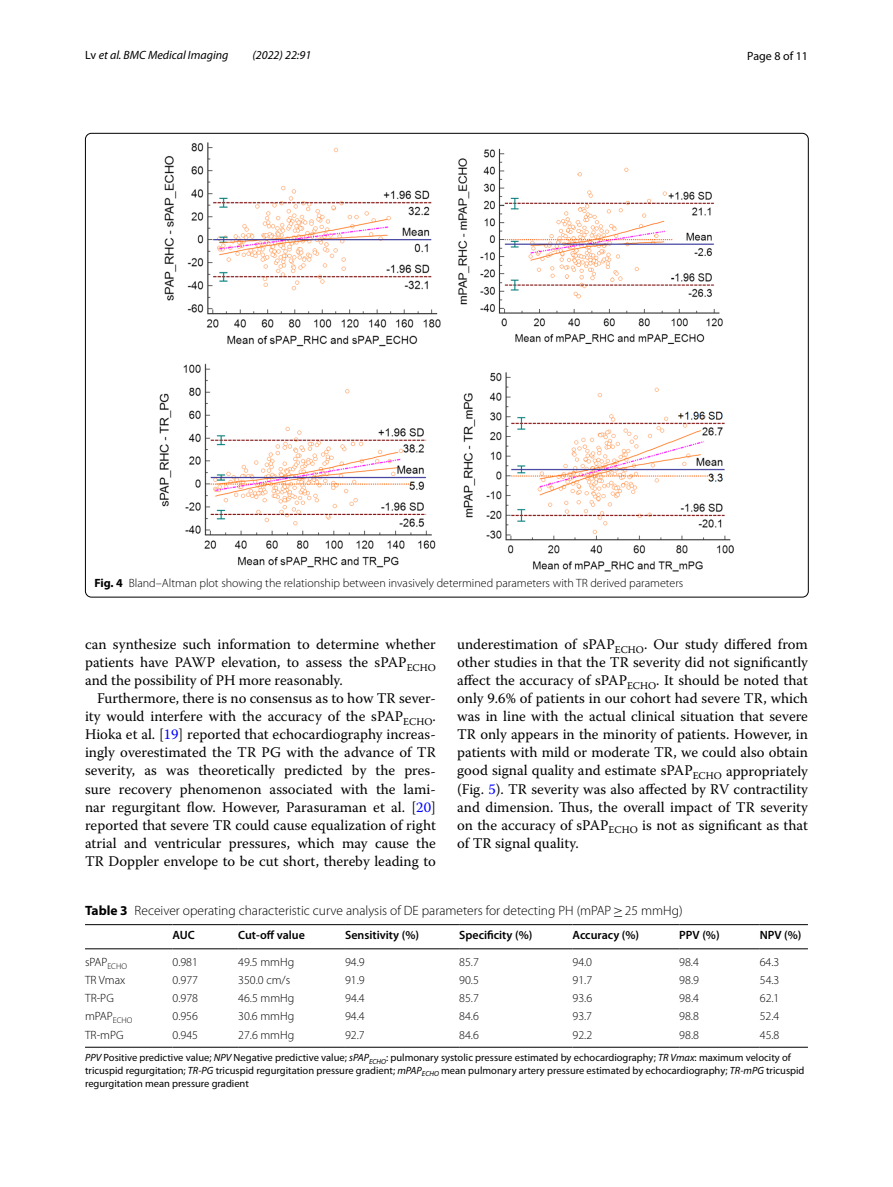
<style>
.page{position:relative;width:893px;height:1187px;background:#fff}
.page>*{position:absolute;margin:0;border:0;box-sizing:border-box;transform-origin:0 0}
.t1{font:14.7px/18px "Warnock Pro";color:#000;text-align:justify}
.t2{font:300 13.5px "Myriad Pro";color:#000}
.t3{font:300 12px "Myriad Pro";color:#000}
.t4{font:600 12px "Myriad Pro";color:#000}
.t5{font:italic 12px "Myriad Pro";color:#000}
.t6{font:12px "Myriad Pro";color:#000}
.t7{font:10.5px/12.8px "Myriad Pro";color:#000}
.s1{font-style:normal}
.s2{font-weight:700}
.s3{color:#00f}
.s4{font-family:"MTSY";font-weight:400}
.s5{font-style:italic}
</style>
<div class="page">
<img style="left:160px;top:142px;width:574px;height:429px">
<hr style="left:85px;top:924px;width:88px;height:1px;background:#000">
<hr style="left:85px;top:948px;width:88px;height:1px;background:#000">
<hr style="left:173px;top:924px;width:65px;height:1px;background:#000">
<hr style="left:173px;top:948px;width:65px;height:1px;background:#000">
<hr style="left:238px;top:924px;width:107px;height:1px;background:#000">
<hr style="left:238px;top:948px;width:107px;height:1px;background:#000">
<hr style="left:345px;top:924px;width:114px;height:1px;background:#000">
<hr style="left:345px;top:948px;width:114px;height:1px;background:#000">
<hr style="left:459px;top:924px;width:113px;height:1px;background:#000">
<hr style="left:459px;top:948px;width:113px;height:1px;background:#000">
<hr style="left:572px;top:924px;width:107px;height:1px;background:#000">
<hr style="left:572px;top:948px;width:107px;height:1px;background:#000">
<hr style="left:679px;top:924px;width:81px;height:1px;background:#000">
<hr style="left:679px;top:948px;width:81px;height:1px;background:#000">
<hr style="left:760px;top:924px;width:48px;height:1px;background:#000">
<hr style="left:760px;top:948px;width:48px;height:1px;background:#000">
<hr style="left:85px;top:1046px;width:88px;height:1px;background:#000">
<hr style="left:173px;top:1046px;width:65px;height:1px;background:#000">
<hr style="left:238px;top:1046px;width:107px;height:1px;background:#000">
<hr style="left:345px;top:1046px;width:114px;height:1px;background:#000">
<hr style="left:459px;top:1046px;width:113px;height:1px;background:#000">
<hr style="left:572px;top:1046px;width:107px;height:1px;background:#000">
<hr style="left:679px;top:1046px;width:81px;height:1px;background:#000">
<hr style="left:760px;top:1046px;width:48px;height:1px;background:#000">
<p class="t5" style="left:85px;top:48px;width:145px"><span class="s1">Lv</span> et al. BMC Medical Imaging</p>
<p class="t5" style="left:252px;top:48px;width:60px">(2022) 22:91</p>
<p class="t6" style="left:747px;top:48px;width:62px">Page 8 of 11</p>
<p class="t3" style="left:94px;top:576px;width:590px"><span class="s2">Fig. 4</span> Bland–Altman plot showing the relationship between invasively determined parameters with TR derived parameters</p>
<p class="t1" style="left:85px;top:635px;width:352px">can synthesize such information to determine whether patients have PAWP elevation, to assess the sPAP<sub>ECHO </sub>and the possibility of PH more reasonably.</p>
<p class="t1" style="left:85px;top:689px;width:352px;text-indent:12px">Furthermore, there is no consensus as to how TR sever&shy;ity would interfere with the accuracy of the sPAP<sub>ECHO</sub>.<br>Hioka et al. [<span class="s3">19</span>] reported that echocardiography increas&shy;ingly overestimated the TR PG with the advance of TR severity, as was theoretically predicted by the pres&shy;sure recovery phenomenon associated with the lami&shy;nar regurgitant flow. However, Parasuraman et al. [<span class="s3">20</span>] reported that severe TR could cause equalization of right atrial and ventricular pressures, which may cause the TR Doppler envelope to be cut short, thereby leading to</p>
<p class="t1" style="left:457px;top:635px;width:352px">underestimation of sPAP<sub>ECHO</sub>. Our study differed from other studies in that the TR severity did not significantly affect the accuracy of sPAP<sub>ECHO</sub>. It should be noted that only 9.6% of patients in our cohort had severe TR, which was in line with the actual clinical situation that severe TR only appears in the minority of patients. However, in patients with mild or moderate TR, we could also obtain good signal quality and estimate sPAP<sub>ECHO</sub> appropriately (Fig. <span class="s3">5</span>). TR severity was also affected by RV contractility and dimension. Thus, the overall impact of TR severity on the accuracy of sPAP<sub>ECHO</sub> is not as significant as that of TR signal quality.</p>
<p class="t2" style="left:85px;top:902px;width:599px"><span class="s2">Table 3</span> Receiver operating characteristic curve analysis of DE parameters for detecting PH (mPAP<span class="s4">≥</span>25 mmHg)</p>
<p class="t4" style="left:173px;top:927px;width:24px">AUC</p>
<p class="t4" style="left:238px;top:927px;width:68px">Cut-off value</p>
<p class="t4" style="left:345px;top:927px;width:75px">Sensitivity (%)</p>
<p class="t4" style="left:459px;top:927px;width:75px">Specificity (%)</p>
<p class="t4" style="left:572px;top:927px;width:68px">Accuracy (%)</p>
<p class="t4" style="left:679px;top:927px;width:42px">PPV (%)</p>
<p class="t4" style="left:760px;top:927px;width:43px">NPV (%)</p>
<p class="t3" style="left:85px;top:955px;width:43px">sPAP<sub>ECHO</sub></p>
<p class="t3" style="left:173px;top:955px;width:27px">0.981</p>
<p class="t3" style="left:238px;top:955px;width:58px">49.5 mmHg</p>
<p class="t3" style="left:345px;top:955px;width:21px">94.9</p>
<p class="t3" style="left:459px;top:955px;width:21px">85.7</p>
<p class="t3" style="left:572px;top:955px;width:21px">94.0</p>
<p class="t3" style="left:679px;top:955px;width:21px">98.4</p>
<p class="t3" style="left:760px;top:955px;width:21px">64.3</p>
<p class="t3" style="left:85px;top:973px;width:42px">TR Vmax</p>
<p class="t3" style="left:173px;top:973px;width:27px">0.977</p>
<p class="t3" style="left:238px;top:973px;width:54px">350.0 cm/s</p>
<p class="t3" style="left:345px;top:973px;width:21px">91.9</p>
<p class="t3" style="left:459px;top:973px;width:21px">90.5</p>
<p class="t3" style="left:572px;top:973px;width:21px">91.7</p>
<p class="t3" style="left:679px;top:973px;width:21px">98.9</p>
<p class="t3" style="left:760px;top:973px;width:21px">54.3</p>
<p class="t3" style="left:85px;top:991px;width:30px">TR-PG</p>
<p class="t3" style="left:173px;top:991px;width:27px">0.978</p>
<p class="t3" style="left:238px;top:991px;width:58px">46.5 mmHg</p>
<p class="t3" style="left:345px;top:991px;width:21px">94.4</p>
<p class="t3" style="left:459px;top:991px;width:21px">85.7</p>
<p class="t3" style="left:573px;top:991px;width:21px">93.6</p>
<p class="t3" style="left:679px;top:991px;width:21px">98.4</p>
<p class="t3" style="left:760px;top:991px;width:21px">62.1</p>
<p class="t3" style="left:85px;top:1009px;width:49px">mPAP<sub>ECHO</sub></p>
<p class="t3" style="left:173px;top:1009px;width:27px">0.956</p>
<p class="t3" style="left:238px;top:1009px;width:58px">30.6 mmHg</p>
<p class="t3" style="left:345px;top:1009px;width:21px">94.4</p>
<p class="t3" style="left:459px;top:1009px;width:21px">84.6</p>
<p class="t3" style="left:572px;top:1009px;width:21px">93.7</p>
<p class="t3" style="left:679px;top:1009px;width:21px">98.8</p>
<p class="t3" style="left:760px;top:1009px;width:21px">52.4</p>
<p class="t3" style="left:85px;top:1027px;width:40px">TR-mPG</p>
<p class="t3" style="left:173px;top:1027px;width:27px">0.945</p>
<p class="t3" style="left:238px;top:1027px;width:58px">27.6 mmHg</p>
<p class="t3" style="left:345px;top:1027px;width:21px">92.7</p>
<p class="t3" style="left:459px;top:1027px;width:21px">84.6</p>
<p class="t3" style="left:572px;top:1027px;width:21px">92.2</p>
<p class="t3" style="left:679px;top:1027px;width:21px">98.8</p>
<p class="t3" style="left:760px;top:1027px;width:21px">45.8</p>
<p class="t7" style="left:85px;top:1050px;width:721px"><span class="s5">PPV</span> Positive predictive value; <span class="s5">NPV</span> Negative predictive value; <span class="s5">sPAP</span><sub>ECHO</sub>: pulmonary systolic pressure estimated by echocardiography; <span class="s5">TR Vmax</span>: maximum velocity of tricuspid regurgitation; <span class="s5">TR-PG</span> tricuspid regurgitation pressure gradient; <span class="s5">mPAP</span><sub>ECHO</sub> mean pulmonary artery pressure estimated by echocardiography; <span class="s5">TR-mPG</span> tricuspid regurgitation mean pressure gradient</p>
</div>
